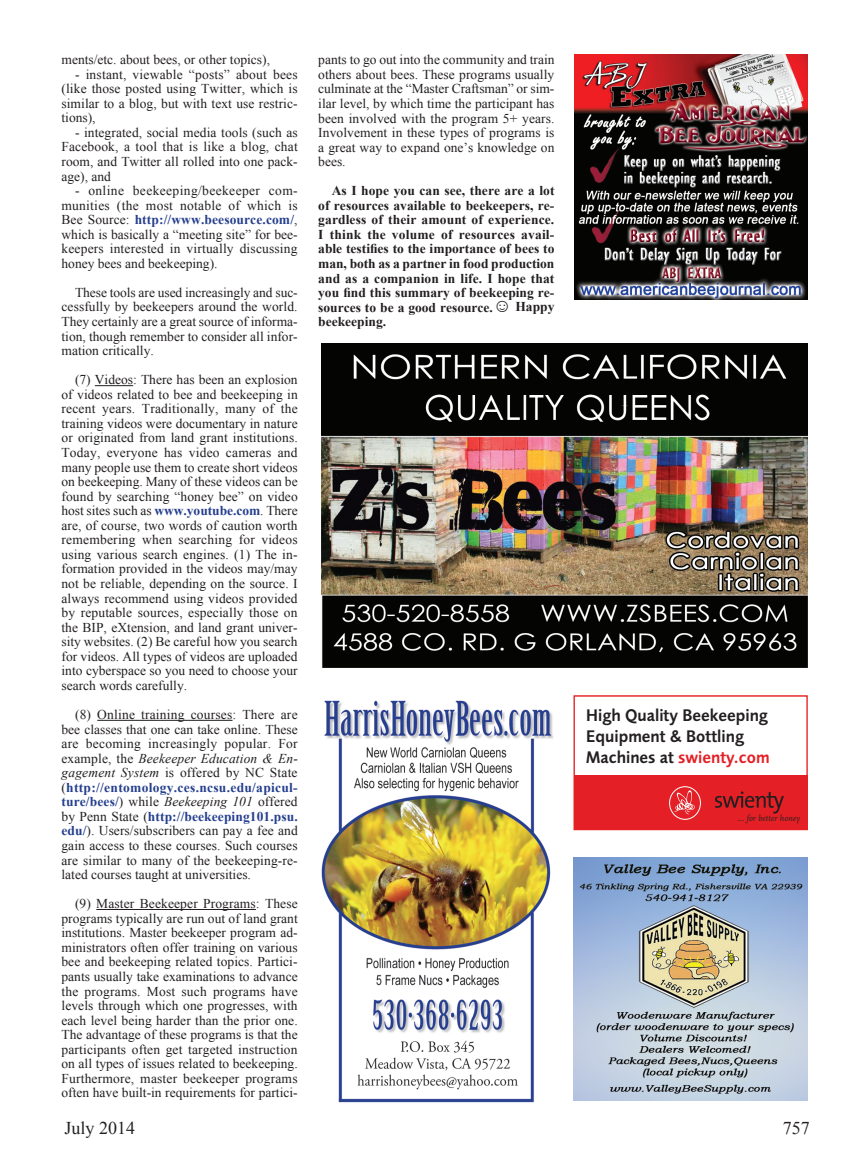
<style>
.page{position:relative;width:866px;height:1176px;background:#fff}
.page>*{position:absolute;margin:0;border:0;box-sizing:border-box;transform-origin:0 0}
.t1{font:18px "Times New Roman";color:#231f20}
.t2{font:600 17.4px/21px "Foundry Sans";color:#231f20;scale:.95 1}
.t3{font:13.5px/14.5px "Times New Roman";color:#231f20;text-align:justify}
.t4{font:700 13.5px/14.5px "Times New Roman";color:#231f20;text-align:justify}
.t5{font:italic 8.85px "Scala";letter-spacing:.02em;color:#231f20;scale:.95 1}
.s1{font-weight:700;color:#253f8e}
.s2{font-style:italic}
.s3{font-size:18px}
.s4{color:#e41f25}
</style>
<div class="page">
<hr style="left:95px;top:385px;width:38px;height:1px;background:#231f20">
<hr style="left:97px;top:720px;width:135px;height:1px;background:#231f20">
<hr style="left:96px;top:909px;width:160px;height:1px;background:#231f20">
<img style="left:321px;top:700px;width:232px;height:403px">
<img style="left:575px;top:55px;width:232px;height:245px">
<img style="left:321px;top:344px;width:486px;height:324px">
<div style="left:573px;top:695px;width:234px;height:135px;border:1px solid #e41f25"></div>
<div style="left:573px;top:777px;width:234px;height:53px;background:#e41f25"></div>
<hr style="left:573px;top:775px;width:234px;height:2px;background:#e41f25">
<svg style="left:715px;top:791px;width:68px;height:23px"></svg>
<div style="left:669px;top:786px;width:31px;height:34px;border:1px solid #fff;border-radius:50%"></div>
<svg style="left:674px;top:790px;width:20px;height:24px"></svg>
<img style="left:573px;top:857px;width:234px;height:243px">
<p class="t3" style="left:61px;top:52px;width:210px">ments/etc. about bees, or other topics),</p>
<p class="t3" style="left:61px;top:67px;width:237px;text-indent:14px">- instant, viewable “posts” about bees (like those posted using Twitter, which is similar to a blog, but with text use restric&shy;tions),</p>
<p class="t3" style="left:61px;top:125px;width:238px;text-indent:14px">- integrated, social media tools (such as Facebook, a tool that is like a blog, chat room, and Twitter all rolled into one pack&shy;age), and</p>
<p class="t3" style="left:61px;top:183px;width:238px;text-indent:14px">- online beekeeping/beekeeper com&shy;munities (the most notable of which is Bee Source: <span class="s1">http://www.beesource.com/</span>, which is basically a “meeting site” for bee&shy;keepers interested in virtually discussing honey bees and beekeeping).</p>
<p class="t3" style="left:61px;top:285px;width:238px;text-indent:14px">These tools are used increasingly and suc&shy;cessfully by beekeepers around the world.<br>They certainly are a great source of informa&shy;tion, though remember to consider all infor&shy;mation critically.</p>
<p class="t3" style="left:61px;top:372px;width:238px;text-indent:14px">(7) Videos: There has been an explosion of videos related to bee and beekeeping in recent years. Traditionally, many of the training videos were documentary in nature or originated from land grant institutions.<br>Today, everyone has video cameras and many people use them to create short videos on beekeeping. Many of these videos can be found by searching “honey bee” on video host sites such as <span class="s1">www.youtube.com</span>. There are, of course, two words of caution worth remembering when searching for videos using various search engines. (1) The in&shy;formation provided in the videos may/may not be reliable, depending on the source. I always recommend using videos provided by reputable sources, especially those on the BIP, eXtension, and land grant univer&shy;sity websites. (2) Be careful how you search for videos. All types of videos are uploaded into cyberspace so you need to choose your search words carefully.</p>
<p class="t3" style="left:61px;top:707px;width:238px;text-indent:14px">(8) Online training courses: There are bee classes that one can take online. These are becoming increasingly popular. For example, the <span class="s2">Beekeeper Education &amp; En&shy;gagement System</span> is offered by NC State (<span class="s1">http://entomology.ces.ncsu.edu/apicul&shy;ture/bees/</span>) while <span class="s2">Beekeeping 101</span> offered by Penn State (<span class="s1">http://beekeeping101.psu. edu/</span>). Users/subscribers can pay a fee and gain access to these courses. Such courses are similar to many of the beekeeping-re&shy;lated courses taught at universities.</p>
<p class="t3" style="left:61px;top:896px;width:238px;text-indent:14px">(9) Master Beekeeper Programs: These programs typically are run out of land grant institutions. Master beekeeper program ad&shy;ministrators often offer training on various bee and beekeeping related topics. Partici&shy;pants usually take examinations to advance the programs. Most such programs have levels through which one progresses, with each level being harder than the prior one.<br>The advantage of these programs is that the participants often get targeted instruction on all types of issues related to beekeeping.<br>Furthermore, master beekeeper programs often have built-in requirements for partici-</p>
<p class="t3" style="left:318px;top:52px;width:238px">pants to go out into the community and train others about bees. These programs usually culminate at the “Master Craftsman” or sim&shy;ilar level, by which time the participant has been involved with the program 5+ years.<br>Involvement in these types of programs is a great way to expand one’s knowledge on bees.</p>
<p class="t4" style="left:318px;top:183px;width:238px;text-indent:14px">As I hope you can see, there are a lot of resources available to beekeepers, re&shy;gardless of their amount of experience.<br>I think the volume of resources avail&shy;able testifies to the importance of bees to man, both as a partner in food production and as a companion in life. I hope that you find this summary of beekeeping re&shy;sources to be a good resource.<span class="s3">☺</span> Happy beekeeping.</p>
<p class="t2" style="left:586px;top:704px;width:194px">High Quality Beekeeping<br>Equipment &amp; Bottling<br>Machines at <span class="s4">swienty.com</span></p>
<p class="t5" style="left:737px;top:813px;width:67px">... for better honey</p>
<h1 class="t1" style="left:64px;top:1116px;width:72px">July 2014</h1>
<h1 class="t1" style="left:782px;top:1116px;width:28px">757</h1>
</div>
